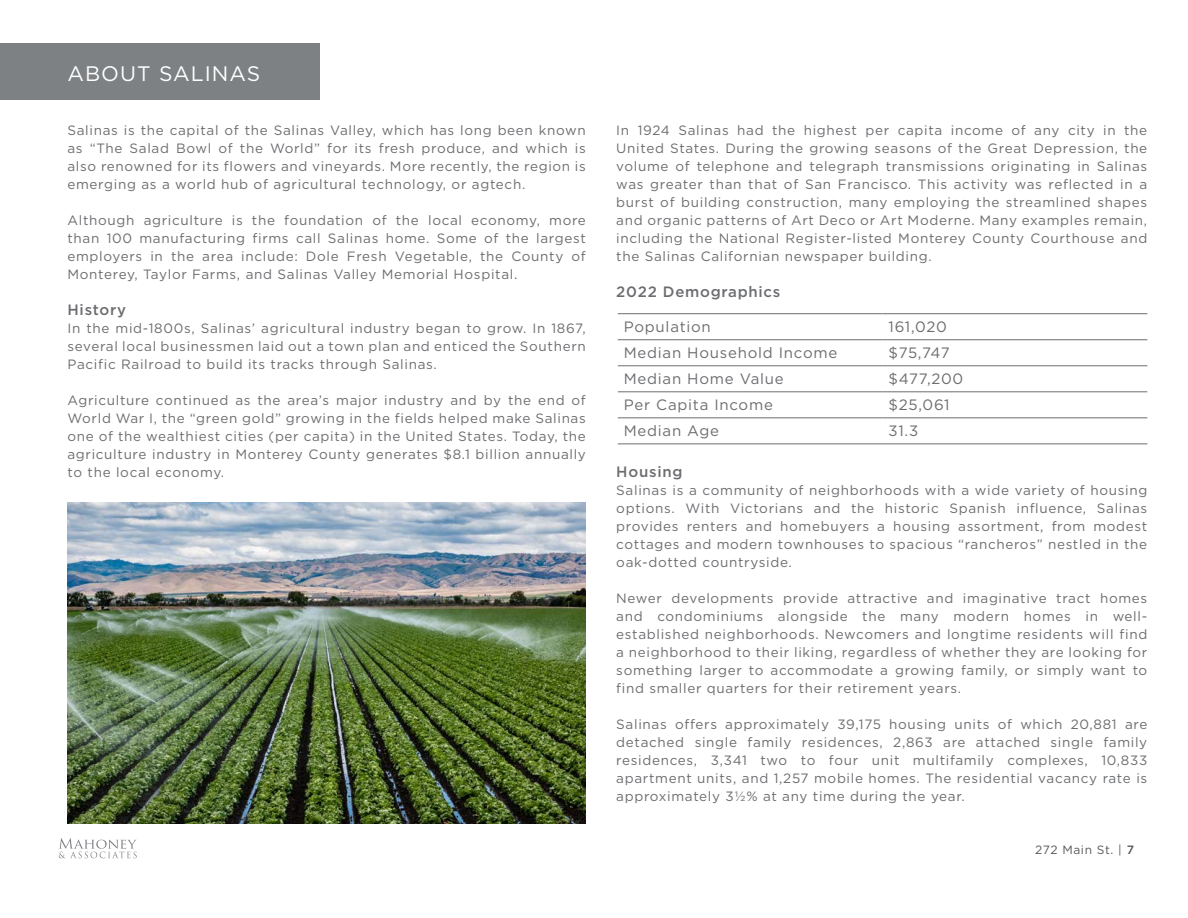
<style>
.page{position:relative;width:1188px;height:918px;background:#fff}
.page>*{position:absolute;margin:0;border:0;box-sizing:border-box;transform-origin:0 0}
.Page_Titles{font:21px "Gotham";letter-spacing:.05em;color:#fff}
.t1{font:15px "Gotham";letter-spacing:.05em;color:#6c6d70}
.t2{font:500 15px "Gotham";letter-spacing:.05em;color:#6c6d70}
.t3{font:13.5px/18px "Gotham";letter-spacing:.05em;color:#6c6d70;text-align:justify}
.t4{font:12px "Gotham";letter-spacing:.05em;color:#57585a}
.s1{font-weight:500}
</style>
<div class="page">
<svg style="left:59px;top:838px;width:78px;height:20px"></svg>
<img style="left:67px;top:503px;width:519px;height:321px">
<hr style="left:618px;top:339px;width:265px;height:1px;background:#6c6d70">
<hr style="left:883px;top:339px;width:264px;height:1px;background:#6c6d70">
<hr style="left:618px;top:366px;width:265px;height:1px;background:#6c6d70">
<hr style="left:883px;top:366px;width:264px;height:1px;background:#6c6d70">
<hr style="left:618px;top:392px;width:265px;height:1px;background:#6c6d70">
<hr style="left:883px;top:392px;width:264px;height:1px;background:#6c6d70">
<hr style="left:618px;top:313px;width:265px;height:1px;background:#6c6d70">
<hr style="left:883px;top:313px;width:264px;height:1px;background:#6c6d70">
<hr style="left:618px;top:418px;width:265px;height:1px;background:#6c6d70">
<hr style="left:883px;top:418px;width:264px;height:1px;background:#6c6d70">
<hr style="left:618px;top:444px;width:265px;height:1px;background:#6c6d70">
<hr style="left:883px;top:444px;width:264px;height:1px;background:#6c6d70">
<div style="left:0;top:43px;width:320px;height:57px;background:#7e8183"></div>
<p class="Page_Titles" style="left:68px;top:60px;width:194px">ABOUT SALINAS</p>
<p class="t3" style="left:68px;top:121px;width:520px">Salinas is the capital of the Salinas Valley, which has long been known as “The Salad Bowl of the World” for its fresh produce, and which is also renowned for its flowers and vineyards. More recently, the region is emerging as a world hub of agricultural technology, or agtech.</p>
<p class="t3" style="left:68px;top:211px;width:520px">Although agriculture is the foundation of the local economy, more than 100 manufacturing firms call Salinas home. Some of the largest employers in the area include: Dole Fresh Vegetable, the County of Monterey, Taylor Farms, and Salinas Valley Memorial Hospital.</p>
<p class="t2" style="left:68px;top:300px;width:60px">History</p>
<p class="t3" style="left:68px;top:319px;width:520px">In the mid-1800s, Salinas’ agricultural industry began to grow. In 1867, several local businessmen laid out a town plan and enticed the Southern Pacific Railroad to build its tracks through Salinas.</p>
<p class="t3" style="left:68px;top:391px;width:520px">Agriculture continued as the area’s major industry and by the end of World War I, the “green gold” growing in the fields helped make Salinas one of the wealthiest cities (per capita) in the United States. Today, the agriculture industry in Monterey County generates $8.1 billion annually to the local economy.</p>
<p class="t3" style="left:616px;top:121px;width:533px">In 1924 Salinas had the highest per capita income of any city in the United States. During the growing seasons of the Great Depression, the volume of telephone and telegraph transmissions originating in Salinas was greater than that of San Francisco. This activity was reflected in a burst of building construction, many employing the streamlined shapes and organic patterns of Art Deco or Art Moderne. Many examples remain, including the National Register-listed Monterey County Courthouse and the Salinas Californian newspaper building.</p>
<p class="t2" style="left:616px;top:282px;width:166px">2022 Demographics</p>
<p class="t1" style="left:624px;top:317px;width:89px">Population</p>
<p class="t1" style="left:889px;top:317px;width:60px">161,020</p>
<p class="t1" style="left:624px;top:343px;width:215px">Median Household Income</p>
<p class="t1" style="left:889px;top:343px;width:63px">$75,747</p>
<p class="t1" style="left:624px;top:369px;width:161px">Median Home Value</p>
<p class="t1" style="left:889px;top:369px;width:76px">$477,200</p>
<p class="t1" style="left:624px;top:395px;width:151px">Per Capita Income</p>
<p class="t1" style="left:889px;top:395px;width:63px">$25,061</p>
<p class="t1" style="left:624px;top:421px;width:97px">Median Age</p>
<p class="t1" style="left:889px;top:421px;width:31px">31.3</p>
<p class="t2" style="left:616px;top:462px;width:68px">Housing</p>
<p class="t3" style="left:616px;top:481px;width:533px">Salinas is a community of neighborhoods with a wide variety of housing options. With Victorians and the historic Spanish influence, Salinas provides renters and homebuyers a housing assortment, from modest cottages and modern townhouses to spacious “rancheros” nestled in the oak-dotted countryside.</p>
<p class="t3" style="left:616px;top:589px;width:533px">Newer developments provide attractive and imaginative tract homes and condominiums alongside the many modern homes in well&shy;established neighborhoods. Newcomers and longtime residents will find a neighborhood to their liking, regardless of whether they are looking for something larger to accommodate a growing family, or simply want to find smaller quarters for their retirement years.</p>
<p class="t3" style="left:616px;top:715px;width:533px">Salinas offers approximately 39,175 housing units of which 20,881 are detached single family residences, 2,863 are attached single family residences, 3,341 two to four unit multifamily complexes, 10,833 apartment units, and 1,257 mobile homes. The residential vacancy rate is approximately 3½% at any time during the year.</p>
<p class="t4" style="left:1035px;top:842px;width:100px">272 Main St. | <span class="s1">7</span></p>
</div>
